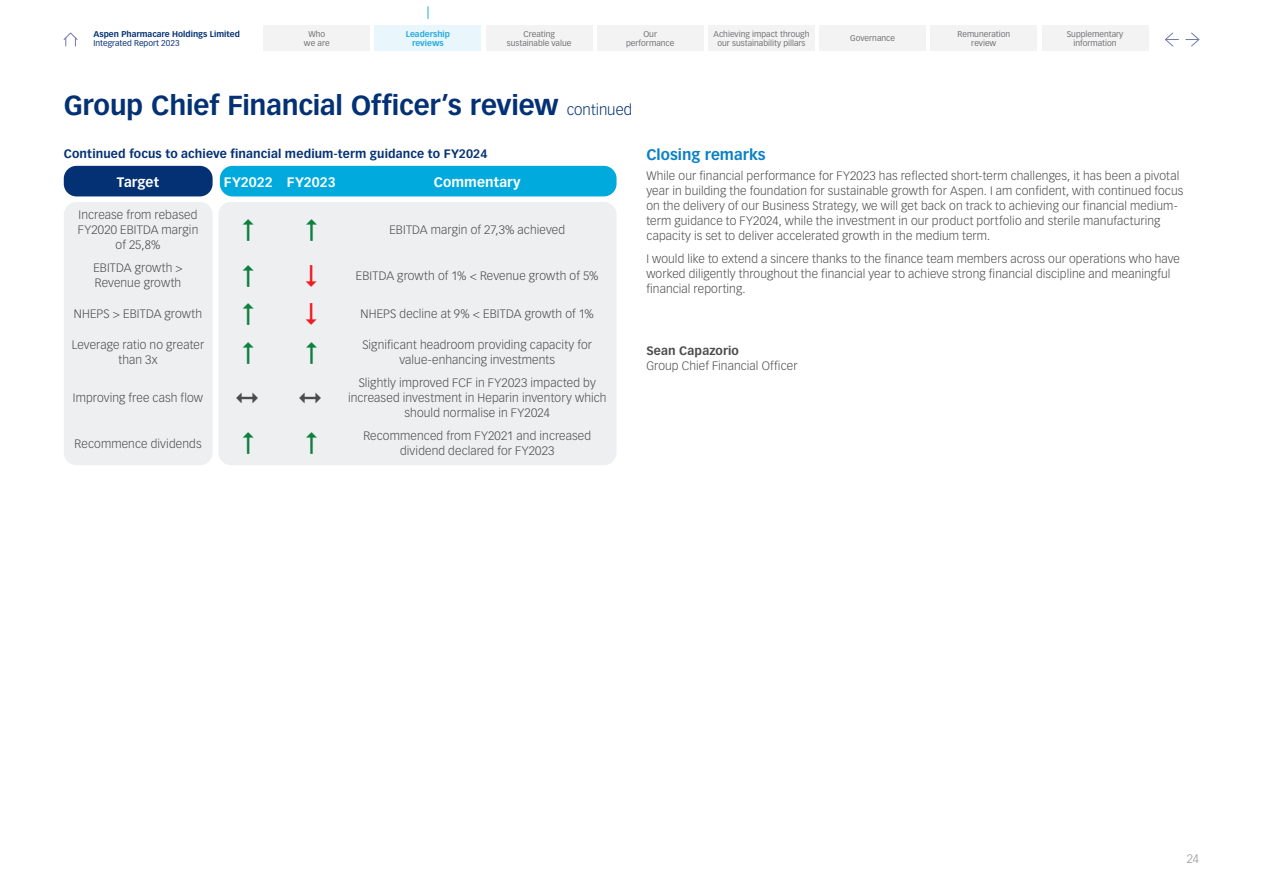
<style>
.page{position:relative;width:1263px;height:893px;background:#fff}
.page>*{position:absolute;margin:0;border:0;box-sizing:border-box;transform-origin:0 0}
.page_heads-7c0ca03a{font:700 27px "Vectora LT Pro";letter-spacing:-.005em;color:#043174}
.level_1{font:700 15px "Vectora LT Pro";color:#0c81c5}
.verbiage_table_heading-3f62e7c8{font:700 13.5px "Vectora LT Pro";letter-spacing:.005em;color:#fff}
.body_copy{font:300 12px/15px "Vectora LT Pro";letter-spacing:.01em;color:#4b4c4d}
.body_copy_nospace-f5b7f3dc{font:300 12px/15px "Vectora LT Pro";letter-spacing:.01em;color:#4b4c4d;text-align:center}
.body_copy_nospace-a8eab74b{font:300 12px/15px "Vectora LT Pro";letter-spacing:.01em;color:#4b4c4d}
.level_2{font:700 12px "Vectora LT Pro";letter-spacing:.01em;color:#043174}
.designation{font:300 12px "Vectora LT Pro";letter-spacing:.005em;color:#4c4c4e}
.names{font:700 12px "Vectora LT Pro";letter-spacing:.01em;color:#4c4c4e}
.t1{font:300 12px "Vectora LT Pro";color:#939598}
.t2{font:8.25px/9.9px "Vectora LT Pro";color:#717275;text-align:center}
.t3{font:700 8.25px "Vectora LT Pro";color:#043174}
.t4{font:8.25px "Vectora LT Pro";color:#043174}
.t5{font:700 8.25px/9.9px "Vectora LT Pro";color:#27aae1;text-align:center}
.s1{font-weight:300;font-size:15px}
</style>
<div class="page">
<div style="left:1042px;top:26px;width:106px;height:25px;background:#f3f3f3"></div>
<div style="left:931px;top:26px;width:106px;height:25px;background:#f3f3f3"></div>
<div style="left:819px;top:26px;width:107px;height:25px;background:#f3f3f3"></div>
<div style="left:708px;top:26px;width:107px;height:25px;background:#f3f3f3"></div>
<div style="left:597px;top:26px;width:106px;height:25px;background:#f3f3f3"></div>
<div style="left:486px;top:26px;width:106px;height:25px;background:#f3f3f3"></div>
<div style="left:375px;top:26px;width:106px;height:25px;background:#e9f7fc"></div>
<div style="left:264px;top:26px;width:106px;height:25px;background:#f3f3f3"></div>
<svg style="left:428px;top:6px;width:1px;height:13px"></svg>
<div style="left:64px;top:202px;width:149px;height:263px;background:#edeff0;border-radius:13px"></div>
<div style="left:218px;top:202px;width:399px;height:263px;background:#edeff0;border-radius:13px"></div>
<div style="left:220px;top:166px;width:397px;height:30px;background:#0ad;border-radius:13px"></div>
<div style="left:64px;top:166px;width:149px;height:30px;background:#043174;border-radius:13px"></div>
<svg style="left:63px;top:32px;width:15px;height:14px"></svg>
<svg style="left:1186px;top:32px;width:14px;height:15px"></svg>
<svg style="left:1165px;top:32px;width:13px;height:15px"></svg>
<p class="t3" style="left:94px;top:29px;width:148px">Aspen Pharmacare Holdings Limited</p>
<p class="t4" style="left:94px;top:39px;width:88px">Integrated Report 2023</p>
<p class="t2" style="left:304px;top:29px;width:27px">Who we are</p>
<p class="t5" style="left:406px;top:29px;width:46px">Leadership reviews</p>
<p class="t2" style="left:507px;top:29px;width:66px">Creating sustainable value</p>
<p class="t2" style="left:626px;top:29px;width:50px">Our performance</p>
<p class="t2" style="left:713px;top:29px;width:97px">Achieving impact through our sustainability pillars</p>
<p class="t2" style="left:850px;top:34px;width:46px">Governance</p>
<p class="t2" style="left:957px;top:29px;width:54px">Remuneration review</p>
<p class="t2" style="left:1067px;top:29px;width:58px">Supplementary information</p>
<p class="page_heads-7c0ca03a" style="left:64px;top:88px;width:570px">Group Chief Financial Officer’s review <span class="s1">continued</span></p>
<p class="level_2" style="left:64px;top:147px;width:425px">Continued focus to achieve financial medium-term guidance to FY2024</p>
<p class="verbiage_table_heading-3f62e7c8" style="left:117px;top:173px;width:44px">Target</p>
<p class="verbiage_table_heading-3f62e7c8" style="left:224px;top:173px;width:50px">FY2022</p>
<p class="verbiage_table_heading-3f62e7c8" style="left:287px;top:173px;width:50px">FY2023</p>
<p class="verbiage_table_heading-3f62e7c8" style="left:434px;top:173px;width:89px">Commentary</p>
<p class="body_copy_nospace-f5b7f3dc" style="left:78px;top:208px;width:122px">Increase from rebased<br>FY2020 EBITDA margin of 25,8%</p>
<p class="body_copy_nospace-f5b7f3dc" style="left:389px;top:223px;width:177px">EBITDA margin of 27,3% achieved</p>
<p class="body_copy_nospace-a8eab74b" style="left:93px;top:261px;width:91px">EBITDA growth &gt;<br>Revenue growth</p>
<p class="body_copy_nospace-f5b7f3dc" style="left:356px;top:268px;width:244px">EBITDA growth of 1% &lt; Revenue growth of 5%</p>
<p class="body_copy_nospace-a8eab74b" style="left:74px;top:307px;width:130px">NHEPS &gt; EBITDA growth</p>
<p class="body_copy_nospace-f5b7f3dc" style="left:361px;top:307px;width:235px">NHEPS decline at 9% &lt; EBITDA growth of 1%</p>
<p class="body_copy_nospace-a8eab74b" style="left:72px;top:337px;width:134px;text-align:center">Leverage ratio no greater than 3x</p>
<p class="body_copy_nospace-f5b7f3dc" style="left:362px;top:337px;width:231px">Significant headroom providing capacity for value-enhancing investments</p>
<p class="body_copy_nospace-a8eab74b" style="left:73px;top:390px;width:132px">Improving free cash flow</p>
<p class="body_copy_nospace-f5b7f3dc" style="left:348px;top:375px;width:260px">Slightly improved FCF in FY2023 impacted by increased investment in Heparin inventory which should normalise in FY2024</p>
<p class="body_copy_nospace-a8eab74b" style="left:75px;top:436px;width:129px">Recommence dividends</p>
<p class="body_copy_nospace-f5b7f3dc" style="left:363px;top:428px;width:229px">Recommenced from FY2021 and increased dividend declared for FY2023</p>
<p class="level_1" style="left:646px;top:146px;width:121px">Closing remarks</p>
<p class="body_copy" style="left:646px;top:168px;width:538px">While our financial performance for FY2023 has reflected short-term challenges, it has been a pivotal year in building the foundation for sustainable growth for Aspen. I am confident, with continued focus on the delivery of our Business Strategy, we will get back on track to achieving our financial medium&shy;term guidance to FY2024, while the investment in our product portfolio and sterile manufacturing capacity is set to deliver accelerated growth in the medium term.</p>
<p class="body_copy" style="left:646px;top:251px;width:535px">I would like to extend a sincere thanks to the finance team members across our operations who have worked diligently throughout the financial year to achieve strong financial discipline and meaningful financial reporting.</p>
<p class="names" style="left:646px;top:343px;width:94px">Sean Capazorio</p>
<p class="designation" style="left:646px;top:358px;width:153px">Group Chief Financial Officer</p>
<p class="t1" style="left:1187px;top:852px;width:14px">24</p>
</div>
